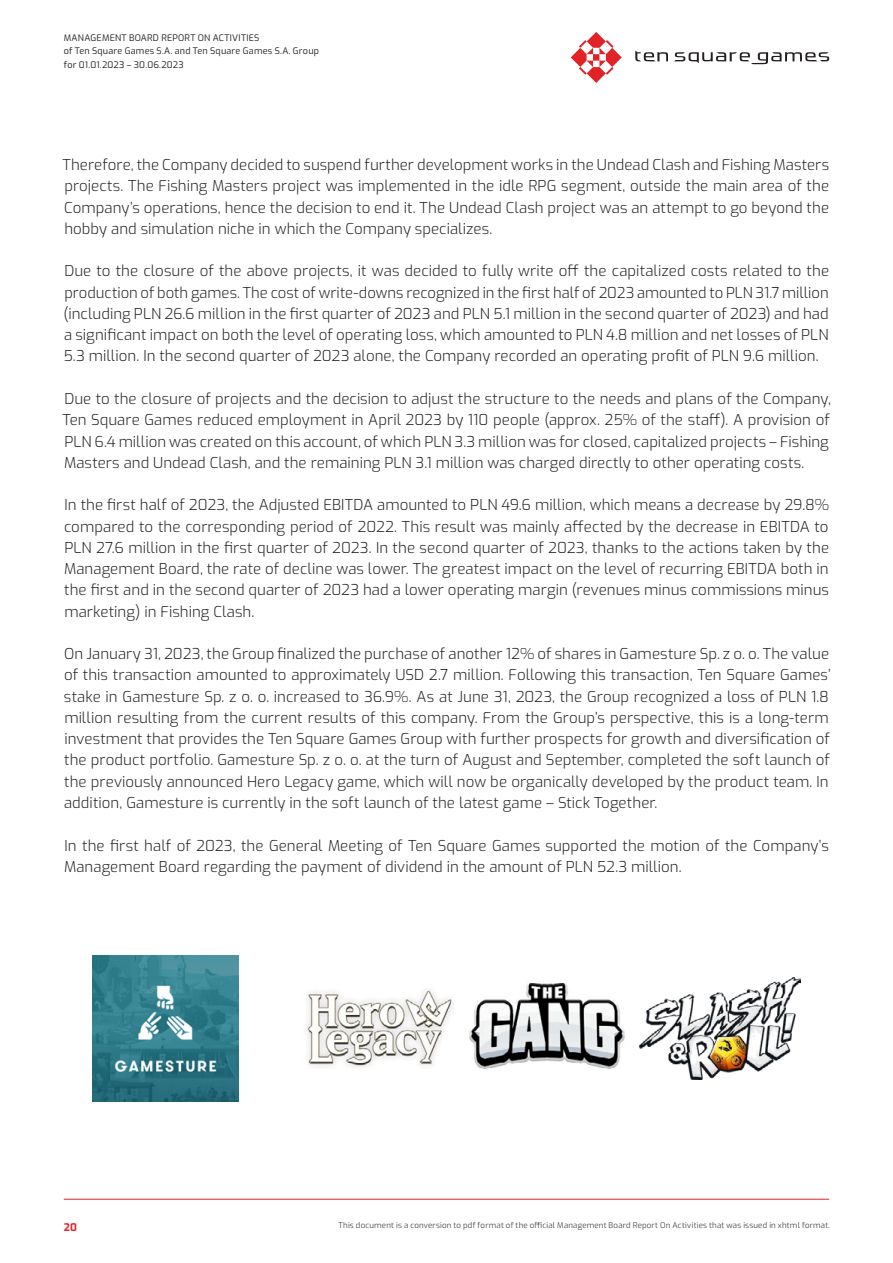
<style>
.page{position:relative;width:893px;height:1263px;background:#fff}
.page>*{position:absolute;margin:0;border:0;box-sizing:border-box;transform-origin:0 0}
.t1{font:300 15px/21.3px "Exo";letter-spacing:.005em;color:#231f20;text-align:justify}
.t2{font:700 10.5px "Exo";color:#e12227}
.t3{font:9px/13.5px "Exo";letter-spacing:.025em;color:#231f20}
.t4{font:300 7.8px "Exo";letter-spacing:.025em;color:#231f20}
</style>
<div class="page">
<img style="left:307px;top:988px;width:146px;height:79px">
<img style="left:469px;top:983px;width:156px;height:86px">
<img style="left:639px;top:977px;width:162px;height:102px">
<img style="left:92px;top:955px;width:146px;height:146px">
<hr style="left:64px;top:1199px;width:765px;height:1px;background:#e12227">
<svg style="left:635px;top:51px;width:194px;height:13px"></svg>
<svg style="left:571px;top:32px;width:51px;height:51px"></svg>
<p class="t3" style="left:64px;top:30px;width:257px">MANAGEMENT BOARD REPORT ON ACTIVITIES<br>of Ten Square Games S.A. and Ten Square Games S.A. Group for 01.01.2023 – 30.06.2023</p>
<p class="t1" style="left:62px;top:153px;width:768px">Therefore, the Company decided to suspend further development works in the Undead Clash and Fishing Masters projects. The Fishing Masters project was implemented in the idle RPG segment, outside the main area of the Company’s operations, hence the decision to end it. The Undead Clash project was an attempt to go beyond the hobby and simulation niche in which the Company specializes.</p>
<p class="t1" style="left:63px;top:260px;width:767px">Due to the closure of the above projects, it was decided to fully write off the capitalized costs related to the production of both games. The cost of write-downs recognized in the first half of 2023 amounted to PLN 31.7 million (including PLN 26.6 million in the first quarter of 2023 and PLN 5.1 million in the second quarter of 2023) and had a significant impact on both the level of operating loss, which amounted to PLN 4.8 million and net losses of PLN 5.3 million. In the second quarter of 2023 alone, the Company recorded an operating profit of PLN 9.6 million.</p>
<p class="t1" style="left:62px;top:387px;width:770px;text-align:left">Due to the closure of projects and the decision to adjust the structure to the needs and plans of the Company, Ten Square Games reduced employment in April 2023 by 110 people (approx. 25% of the staff). A provision of PLN 6.4 million was created on this account, of which PLN 3.3 million was for closed, capitalized projects – Fishing Masters and Undead Clash, and the remaining PLN 3.1 million was charged directly to other operating costs.</p>
<p class="t1" style="left:64px;top:493px;width:767px">In the first half of 2023, the Adjusted EBITDA amounted to PLN 49.6 million, which means a decrease by 29.8% compared to the corresponding period of 2022. This result was mainly affected by the decrease in EBITDA to PLN 27.6 million in the first quarter of 2023. In the second quarter of 2023, thanks to the actions taken by the Management Board, the rate of decline was lower. The greatest impact on the level of recurring EBITDA both in the first and in the second quarter of 2023 had a lower operating margin (revenues minus commissions minus marketing) in Fishing Clash.</p>
<p class="t1" style="left:64px;top:642px;width:768px;text-align:left">On January 31, 2023, the Group finalized the purchase of another 12% of shares in Gamesture Sp. z o. o. The value of this transaction amounted to approximately USD 2.7 million. Following this transaction, Ten Square Games’ stake in Gamesture Sp. z o. o. increased to 36.9%. As at June 31, 2023, the Group recognized a loss of PLN 1.8 million resulting from the current results of this company. From the Group’s perspective, this is a long-term investment that provides the Ten Square Games Group with further prospects for growth and diversification of the product portfolio. Gamesture Sp. z o. o. at the turn of August and September, completed the soft launch of the previously announced Hero Legacy game, which will now be organically developed by the product team. In addition, Gamesture is currently in the soft launch of the latest game – Stick Together.</p>
<p class="t1" style="left:64px;top:834px;width:766px">In the first half of 2023, the General Meeting of Ten Square Games supported the motion of the Company’s<br>Management Board regarding the payment of dividend in the amount of PLN 52.3 million.</p>
<p class="t2" style="left:64px;top:1219px;width:15px">20</p>
<p class="t4" style="left:339px;top:1220px;width:493px">This document is a conversion to pdf format of the official Management Board Report On Activities that was issued in xhtml format.</p>
</div>
